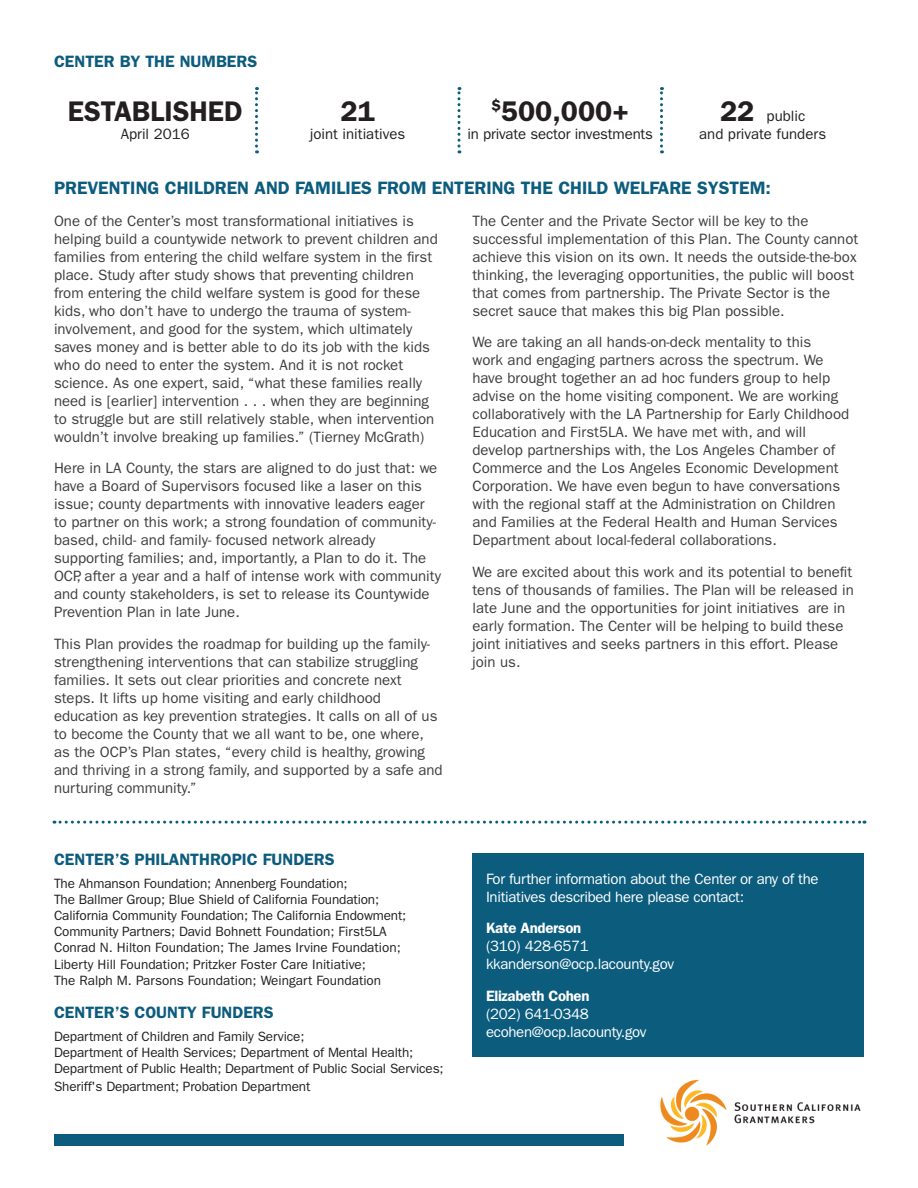
<style>
.page{position:relative;width:918px;height:1188px;background:#fff}
.page>*{position:absolute;margin:0;border:0;box-sizing:border-box;transform-origin:0 0}
.t1{font:600 28.5px "ITC Franklin Gothic Std";color:#231f20}
.t2{font:600 18px "ITC Franklin Gothic Std";color:#0c5c7e}
.t3{font:600 16.5px "ITC Franklin Gothic Std";color:#0c5c7e}
.t4{font:15px/18px "ITC Franklin Gothic Std";color:#3e3e3f}
.t5{font:15px/18px "ITC Franklin Gothic Std";letter-spacing:-.02em;color:#fff}
.t6{font:15px/18px "ITC Franklin Gothic Std";color:#231f20;text-align:center}
.t7{font:600 15px "ITC Franklin Gothic Std";letter-spacing:-.02em;color:#fff}
.t8{font:13.5px/16.2px "ITC Franklin Gothic Std";letter-spacing:-.01em;color:#231f20}
.s1{font-weight:600;font-size:28.5px}
</style>
<div class="page">
<div style="left:54px;top:1134px;width:569px;height:12px;background:#0c5c7e"></div>
<div style="left:472px;top:853px;width:392px;height:204px;background:#0c5c7e"></div>
<svg style="left:255px;top:87px;width:3px;height:66px"></svg>
<svg style="left:458px;top:87px;width:2px;height:66px"></svg>
<svg style="left:660px;top:87px;width:3px;height:66px"></svg>
<img style="left:660px;top:1079px;width:201px;height:67px">
<svg style="left:54px;top:821px;width:811px;height:3px"></svg>
<p class="t3" style="left:54px;top:51px;width:205px">CENTER BY THE NUMBERS</p>
<h1 class="t1" style="left:68px;top:94px;width:176px">ESTABLISHED</h1>
<p class="t6" style="left:121px;top:125px;width:70px">April 2016</p>
<h1 class="t1" style="left:341px;top:94px;width:36px">21</h1>
<p class="t6" style="left:310px;top:125px;width:97px">joint initiatives</p>
<h1 class="t1" style="left:491px;top:94px;width:140px"><sup>$</sup>500,000+</h1>
<p class="t6" style="left:467px;top:125px;width:187px">in private sector investments</p>
<p class="t6" style="left:699px;top:107px;width:129px"><span class="s1">22</span> public<br>and private funders</p>
<p class="t2" style="left:54px;top:178px;width:718px">PREVENTING CHILDREN AND FAMILIES FROM ENTERING THE CHILD WELFARE SYSTEM:</p>
<p class="t4" style="left:54px;top:212px;width:385px">One of the Center’s most transformational initiatives is helping build a countywide network to prevent children and families from entering the child welfare system in the first place. Study after study shows that preventing children from entering the child welfare system is good for these kids, who don’t have to undergo the trauma of system&shy;involvement, and good for the system, which ultimately saves money and is better able to do its job with the kids who do need to enter the system. And it is not rocket science. As one expert, said, “what these families really need is [earlier] intervention . . . when they are beginning to struggle but are still relatively stable, when intervention wouldn’t involve breaking up families.” (Tierney McGrath)</p>
<p class="t4" style="left:54px;top:459px;width:388px">Here in LA County, the stars are aligned to do just that: we have a Board of Supervisors focused like a laser on this issue; county departments with innovative leaders eager to partner on this work; a strong foundation of community&shy;based, child- and family- focused network already supporting families; and, importantly, a Plan to do it. The OCP, after a year and a half of intense work with community and county stakeholders, is set to release its Countywide Prevention Plan in late June.</p>
<p class="t4" style="left:54px;top:635px;width:390px">This Plan provides the roadmap for building up the family&shy;strengthening interventions that can stabilize struggling families. It sets out clear priorities and concrete next steps. It lifts up home visiting and early childhood education as key prevention strategies. It calls on all of us to become the County that we all want to be, one where, as the OCP’s Plan states, “every child is healthy, growing and thriving in a strong family, and supported by a safe and nurturing community.”</p>
<p class="t4" style="left:472px;top:212px;width:387px">The Center and the Private Sector will be key to the successful implementation of this Plan. The County cannot achieve this vision on its own. It needs the outside-the-box thinking, the leveraging opportunities, the public will boost that comes from partnership. The Private Sector is the secret sauce that makes this big Plan possible.</p>
<p class="t4" style="left:472px;top:333px;width:378px">We are taking an all hands-on-deck mentality to this<br>work and engaging partners across the spectrum. We have brought together an ad hoc funders group to help advise on the home visiting component. We are working collaboratively with the LA Partnership for Early Childhood Education and First5LA. We have met with, and will develop partnerships with, the Los Angeles Chamber of Commerce and the Los Angeles Economic Development Corporation. We have even begun to have conversations with the regional staff at the Administration on Children and Families at the Federal Health and Human Services Department about local-federal collaborations.</p>
<p class="t4" style="left:472px;top:563px;width:383px">We are excited about this work and its potential to benefit tens of thousands of families. The Plan will be released in late June and the opportunities for joint initiatives are in early formation. The Center will be helping to build these joint initiatives and seeks partners in this effort. Please join us.</p>
<p class="t3" style="left:54px;top:849px;width:282px">CENTER’S PHILANTHROPIC FUNDERS</p>
<p class="t8" style="left:54px;top:875px;width:354px">The Ahmanson Foundation; Annenberg Foundation;<br>The Ballmer Group; Blue Shield of California Foundation; California Community Foundation; The California Endowment; Community Partners; David Bohnett Foundation; First5LA Conrad N. Hilton Foundation; The James Irvine Foundation; Liberty Hill Foundation; Pritzker Foster Care Initiative;<br>The Ralph M. Parsons Foundation; Weingart Foundation</p>
<p class="t3" style="left:54px;top:1003px;width:221px">CENTER’S COUNTY FUNDERS</p>
<p class="t8" style="left:54px;top:1028px;width:391px">Department of Children and Family Service;<br>Department of Health Services; Department of Mental Health;<br>Department of Public Health; Department of Public Social Services;</p>
<p class="t8" style="left:54px;top:1079px;width:258px">Sheriff's Department; Probation Department</p>
<p class="t5" style="left:486px;top:870px;width:334px">For further information about the Center or any of the<br>Initiatives described here please contact:</p>
<p class="t7" style="left:486px;top:919px;width:97px">Kate Anderson</p>
<p class="t5" style="left:486px;top:937px;width:190px">(310) 428-6571 kkanderson@ocp.lacounty.gov</p>
<p class="t7" style="left:486px;top:987px;width:105px">Elizabeth Cohen</p>
<p class="t5" style="left:486px;top:1005px;width:162px">(202) 641-0348 ecohen@ocp.lacounty.gov</p>
</div>
